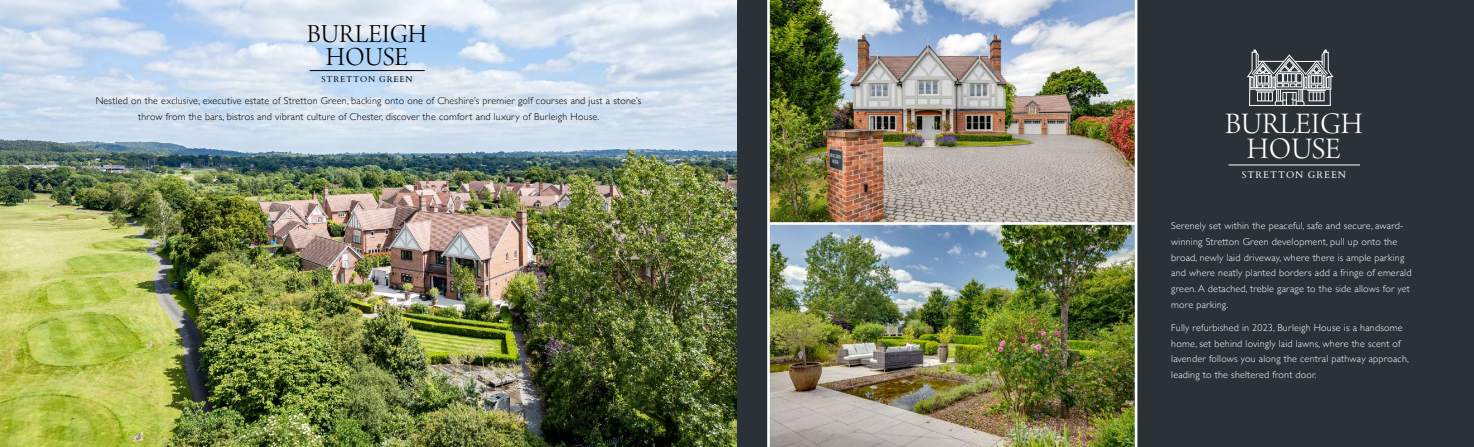
<style>
.page{position:relative;width:1474px;height:447px;background:#fff}
.page>*{position:absolute;margin:0;border:0;box-sizing:border-box;transform-origin:0 0}
.t1{font:31.41px/25.6px "Arno Pro Light Display";color:#fff;text-align:center}
.t2{font:27.47px/22.3px "Arno Pro Light Display";color:#000;text-align:center}
.t3{font:300 10.06px/15.8px "Gill Sans";letter-spacing:.02em;color:#fff}
.t4{font:300 10.06px/15.8px "Gill Sans";letter-spacing:.02em;color:#000;text-align:center}
.t5{font:9.62px "Cardo";letter-spacing:.1em;color:#fff}
.t6{font:8.4px "Cardo";letter-spacing:.1em;color:#000}
</style>
<div class="page">
<div style="left:737px;top:0;width:736px;height:446px;background:#2a3137"></div>
<img style="left:769px;top:0;width:365px;height:222px">
<img style="left:769px;top:225px;width:365px;height:221px">
<img style="left:0;top:0;width:737px;height:446px">
<hr style="left:1134px;top:0;width:3px;height:446px;background:#fff">
<hr style="left:768px;top:222px;width:367px;height:3px;background:#fff">
<hr style="left:767px;top:0;width:2px;height:446px;background:#fff">
<svg style="left:1247px;top:50px;width:86px;height:56px"></svg>
<hr style="left:1228px;top:165px;width:131px;height:1px;background:#fff">
<hr style="left:310px;top:70px;width:115px;height:1px;background:#000">
<h2 class="t2" style="left:307px;top:25px;width:122px">BURLEIGH<br>HOUSE</h2>
<p class="t6" style="left:321px;top:72px;width:93px">STRETTON GREEN</p>
<p class="t4" style="left:96px;top:92px;width:547px">Nestled on the exclusive, executive estate of Stretton Green, backing onto one of Cheshire’s premier golf courses and just a stone’s throw from the bars, bistros and vibrant culture of Chester, discover the comfort and luxury of Burleigh House.</p>
<h1 class="t1" style="left:1225px;top:113px;width:139px">BURLEIGH<br>HOUSE</h1>
<p class="t5" style="left:1241px;top:167px;width:106px">STRETTON GREEN</p>
<p class="t3" style="left:1171px;top:217px;width:242px">Serenely set within the peaceful, safe and secure, award&shy;winning Stretton Green development, pull up onto the broad, newly laid driveway, where there is ample parking and where neatly planted borders add a fringe of emerald green. A detached, treble garage to the side allows for yet more parking.</p>
<p class="t3" style="left:1171px;top:319px;width:239px">Fully refurbished in 2023, Burleigh House is a handsome home, set behind lovingly laid lawns, where the scent of lavender follows you along the central pathway approach, leading to the sheltered front door.</p>
</div>
